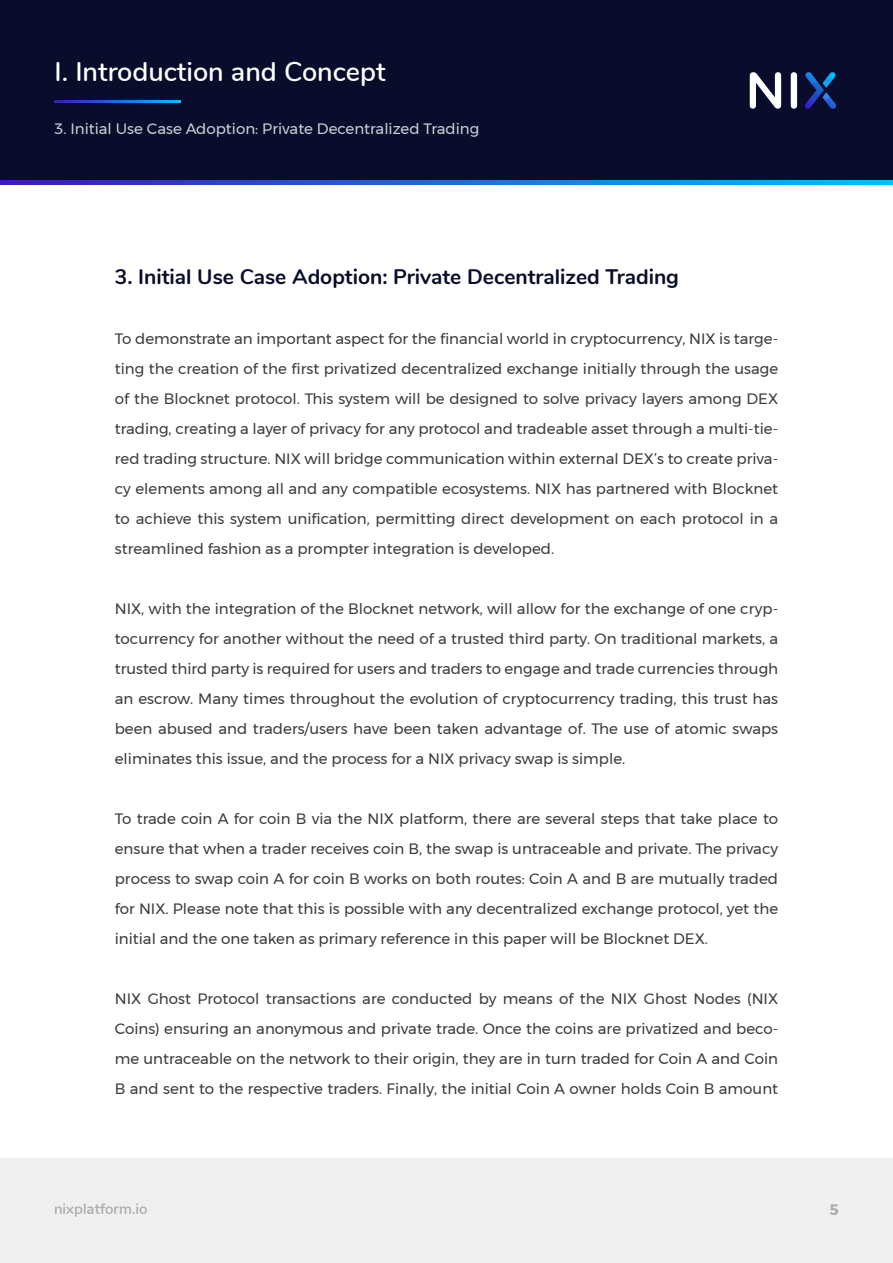
<style>
.page{position:relative;width:893px;height:1263px;background:#fff}
.page>*{position:absolute;margin:0;border:0;box-sizing:border-box;transform-origin:0 0}
.t1{font:600 27px "Nunito";color:#fff}
.t2{font:700 21px "Nunito";color:#090d2b}
.t3{font:15px/30px "Montserrat";color:#3c3c3c;text-align:justify}
.t4{font:15px "Montserrat";color:#fff}
.t5{font:600 15px "Nunito";color:#aaa}
.t6{font:600 15px "Montserrat";color:#aaa}
</style>
<div class="page">
<div style="left:0;top:0;width:893px;height:181px;background:#090d2b"></div>
<svg style="left:54px;top:101px;width:126px;height:1px"></svg>
<svg style="left:1px;top:180px;width:892px;height:4px;background:#1e6bde"></svg>
<hr style="left:0;top:1159px;width:1px;height:104px;background:#efefef">
<div style="left:1px;top:1159px;width:892px;height:104px;background:#efefef"></div>
<svg style="left:750px;top:72px;width:31px;height:37px"></svg>
<div style="left:791px;top:72px;width:6px;height:37px;background:#fff;border-radius:3px"></div>
<svg style="left:805px;top:72px;width:31px;height:37px"></svg>
<h1 class="t1" style="left:55px;top:52px;width:332px">I. Introduction and Concept</h1>
<p class="t4" style="left:55px;top:117px;width:426px">3. Initial Use Case Adoption: Private Decentralized Trading</p>
<h2 class="t2" style="left:115px;top:261px;width:566px">3. Initial Use Case Adoption: Private Decentralized Trading</h2>
<p class="t3" style="left:115px;top:323px;width:665px">To demonstrate an important aspect for the financial world in cryptocurrency, NIX is targe&shy;ting the creation of the first privatized decentralized exchange initially through the usage of the Blocknet protocol. This system will be designed to solve privacy layers among DEX trading, creating a layer of privacy for any protocol and tradeable asset through a multi-tie&shy;red trading structure. NIX will bridge communication within external DEX’s to create priva&shy;cy elements among all and any compatible ecosystems. NIX has partnered with Blocknet to achieve this system unification, permitting direct development on each protocol in a streamlined fashion as a prompter integration is developed.</p>
<p class="t3" style="left:115px;top:593px;width:665px">NIX, with the integration of the Blocknet network, will allow for the exchange of one cryp&shy;tocurrency for another without the need of a trusted third party. On traditional markets, a trusted third party is required for users and traders to engage and trade currencies through an escrow. Many times throughout the evolution of cryptocurrency trading, this trust has been abused and traders/users have been taken advantage of. The use of atomic swaps eliminates this issue, and the process for a NIX privacy swap is simple.</p>
<p class="t3" style="left:115px;top:803px;width:665px">To trade coin A for coin B via the NIX platform, there are several steps that take place to ensure that when a trader receives coin B, the swap is untraceable and private. The privacy process to swap coin A for coin B works on both routes: Coin A and B are mutually traded for NIX. Please note that this is possible with any decentralized exchange protocol, yet the initial and the one taken as primary reference in this paper will be Blocknet DEX.</p>
<p class="t3" style="left:115px;top:983px;width:665px">NIX Ghost Protocol transactions are conducted by means of the NIX Ghost Nodes (NIX Coins) ensuring an anonymous and private trade. Once the coins are privatized and beco&shy;me untraceable on the network to their origin, they are in turn traded for Coin A and Coin B and sent to the respective traders. Finally, the initial Coin A owner holds Coin B amount</p>
<p class="t5" style="left:54px;top:1197px;width:95px">nixplatform.io</p>
<p class="t6" style="left:830px;top:1198px;width:11px">5</p>
</div>
